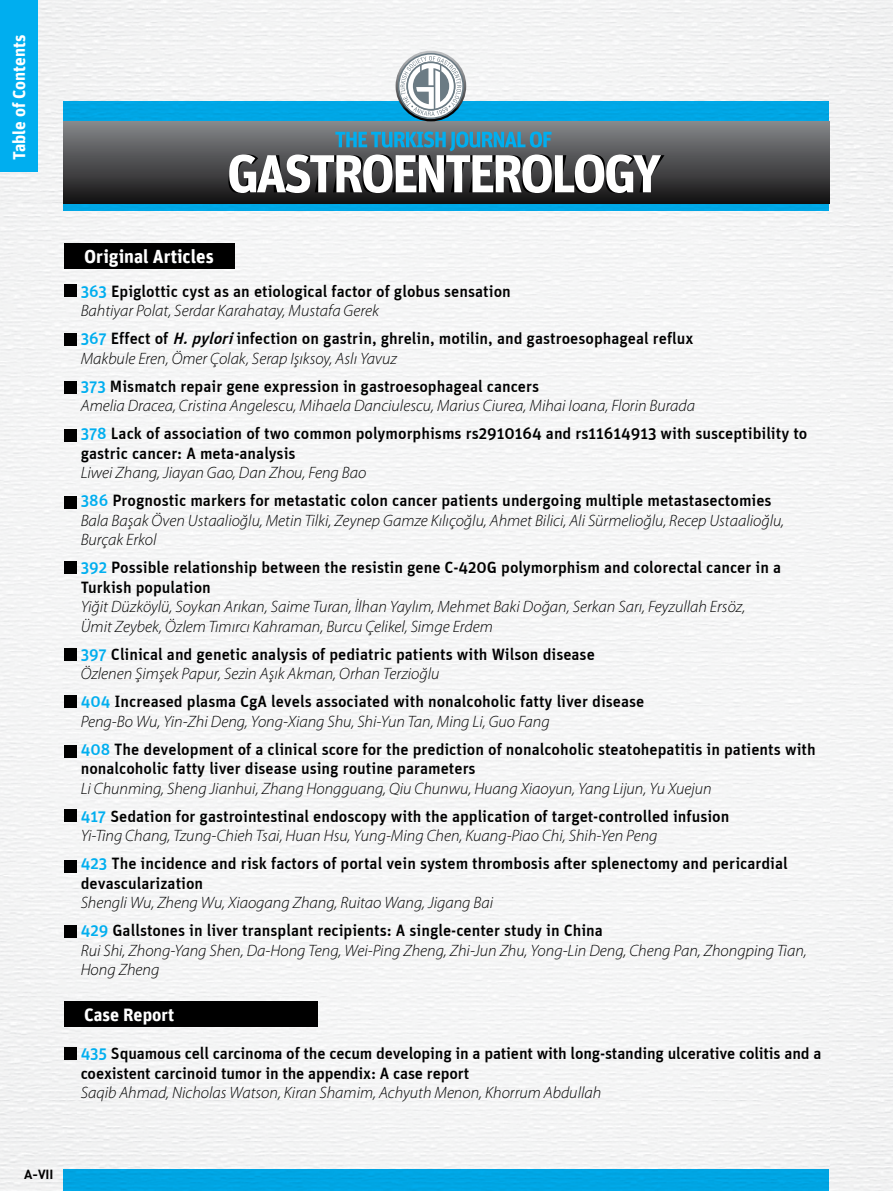
<style>
.page{position:relative;width:893px;height:1191px;background:#f4f5f5}
.page>*{position:absolute;margin:0;border:0;box-sizing:border-box;transform-origin:0 0}
.t1{font:700 18.9px "Unit";color:#fff}
.t2{font:700 18px "Unit";color:#fff}
.t3{font:700 17.25px "Unit";color:#fff}
.t4{font:500 16.5px/19.5px "Unit";color:#000}
.t5{font:italic 300 16.5px/19.5px "Myriad Pro";color:#000}
.t6{font:700 13.05px "DIN Pro";color:#000}
.s1{color:#00aeef}
.s2{font-style:italic}
</style>
<div class="page">
<div style="left:64px;top:101px;width:765px;height:109px;background:#00a7e5"></div>
<div style="left:64px;top:121px;width:765px;height:82px;background:linear-gradient(to bottom,#87898c,#161516)"></div>
<svg style="left:396px;top:51px;width:70px;height:70px"></svg>
<div style="left:398px;top:53px;width:66px;height:66px;border:2px solid #6b7b84;border-radius:50%"></div>
<svg style="left:401px;top:56px;width:60px;height:60px"></svg>
<svg style="left:228px;top:131px;width:436px;height:62px;background:#849095"></svg>
<div style="left:64px;top:1169px;width:765px;height:22px;background:#00a5e3"></div>
<div style="left:0;top:0;width:37px;height:172px;background:#00aeef"></div>
<div style="left:64px;top:243px;width:171px;height:25px;background:#000"></div>
<div style="left:64px;top:333px;width:12px;height:13px;background:#000"></div>
<div style="left:64px;top:284px;width:12px;height:12px;background:#000"></div>
<div style="left:64px;top:381px;width:12px;height:13px;background:#000"></div>
<div style="left:64px;top:429px;width:12px;height:13px;background:#000"></div>
<div style="left:64px;top:496px;width:12px;height:12px;background:#000"></div>
<div style="left:64px;top:561px;width:12px;height:13px;background:#000"></div>
<div style="left:64px;top:648px;width:12px;height:12px;background:#000"></div>
<div style="left:64px;top:695px;width:12px;height:13px;background:#000"></div>
<div style="left:64px;top:745px;width:12px;height:12px;background:#000"></div>
<div style="left:64px;top:809px;width:12px;height:12px;background:#000"></div>
<div style="left:64px;top:860px;width:12px;height:13px;background:#000"></div>
<div style="left:64px;top:925px;width:12px;height:12px;background:#000"></div>
<div style="left:64px;top:1047px;width:12px;height:13px;background:#000"></div>
<div style="left:64px;top:1001px;width:253px;height:25px;background:#000"></div>
<p class="t3" style="left:9px;top:160px;width:127px;rotate:-90deg">Table of Contents</p>
<p class="t6" style="left:24px;top:1165px;width:31px">A-VII</p>
<p class="t1" style="left:84px;top:245px;width:131px">Original Articles</p>
<p class="t4" style="left:81px;top:281px;width:432px"><span class="s1">363</span> Epiglottic cyst as an etiological factor of globus sensation</p>
<p class="t5" style="left:81px;top:301px;width:300px">Bahtiyar Polat, Serdar Karahatay, Mustafa Gerek</p>
<p class="t4" style="left:81px;top:328px;width:614px"><span class="s1">367</span> Effect of <span class="s2">H.pylori</span>infection on gastrin, ghrelin, motilin, and gastroesophageal reflux</p>
<p class="t5" style="left:81px;top:348px;width:318px">Makbule Eren, Ömer Çolak, Serap Işıksoy, Aslı Yavuz</p>
<p class="t4" style="left:81px;top:376px;width:460px"><span class="s1">373</span> Mismatch repair gene expression in gastroesophageal cancers</p>
<p class="t5" style="left:81px;top:396px;width:616px">Amelia Dracea, Cristina Angelescu, Mihaela Danciulescu, Marius Ciurea, Mihai Ioana, Florin Burada</p>
<p class="t4" style="left:81px;top:423px;width:728px"><span class="s1">378</span> Lack of association of two common polymorphisms rs2910164 and rs11614913 with susceptibility to gastric cancer: A meta-analysis</p>
<p class="t5" style="left:81px;top:463px;width:287px">Liwei Zhang, Jiayan Gao, Dan Zhou, Feng Bao</p>
<p class="t4" style="left:81px;top:490px;width:692px"><span class="s1">386</span> Prognostic markers for metastatic colon cancer patients undergoing multiple metastasectomies</p>
<p class="t5" style="left:81px;top:510px;width:705px">Bala Başak Öven Ustaalioğlu, Metin Tilki, Zeynep Gamze Kılıçoğlu, Ahmet Bilici, Ali Sürmelioğlu, Recep Ustaalioğlu,<br>Burçak Erkol</p>
<p class="t4" style="left:81px;top:557px;width:702px"><span class="s1">392</span> Possible relationship between the resistin gene C-420G polymorphism and colorectal cancer in a<br>Turkish population</p>
<p class="t5" style="left:81px;top:597px;width:666px">Yiğit Düzköylü, Soykan Arıkan, Saime Turan, İlhan Yaylım, Mehmet Baki Doğan, Serkan Sarı, Feyzullah Ersöz,<br>Ümit Zeybek, Özlem Tımırcı Kahraman, Burcu Çelikel, Simge Erdem</p>
<p class="t4" style="left:81px;top:644px;width:516px"><span class="s1">397</span> Clinical and genetic analysis of pediatric patients with Wilson disease</p>
<p class="t5" style="left:81px;top:664px;width:360px">Özlenen Şimşek Papur, Sezin Aşık Akman, Orhan Terzioğlu</p>
<p class="t4" style="left:81px;top:691px;width:565px"><span class="s1">404</span> Increased plasma CgA levels associated with nonalcoholic fatty liver disease</p>
<p class="t5" style="left:81px;top:711px;width:470px">Peng-Bo Wu, Yin-Zhi Deng, Yong-Xiang Shu, Shi-Yun Tan, Ming Li, Guo Fang</p>
<p class="t4" style="left:81px;top:739px;width:736px"><span class="s1">408</span> The development of a clinical score for the prediction of nonalcoholic steatohepatitis in patients with nonalcoholic fatty liver disease using routine parameters</p>
<p class="t5" style="left:81px;top:778px;width:632px">Li Chunming, Sheng Jianhui, Zhang Hongguang, Qiu Chunwu, Huang Xiaoyun, Yang Lijun, Yu Xuejun</p>
<p class="t4" style="left:81px;top:806px;width:650px"><span class="s1">417</span> Sedation for gastrointestinal endoscopy with the application of target-controlled infusion</p>
<p class="t5" style="left:81px;top:826px;width:578px">Yi-Ting Chang, Tzung-Chieh Tsai, Huan Hsu, Yung-Ming Chen, Kuang-Piao Chi, Shih-Yen Peng</p>
<p class="t4" style="left:81px;top:853px;width:709px"><span class="s1">423</span> The incidence and risk factors of portal vein system thrombosis after splenectomy and pericardial devascularization</p>
<p class="t5" style="left:81px;top:893px;width:414px">Shengli Wu, Zheng Wu, Xiaogang Zhang, Ruitao Wang, Jigang Bai</p>
<p class="t4" style="left:81px;top:920px;width:524px"><span class="s1">429</span> Gallstones in liver transplant recipients: A single-center study in China</p>
<p class="t5" style="left:81px;top:940px;width:728px">Rui Shi, Zhong-Yang Shen, Da-Hong Teng, Wei-Ping Zheng, Zhi-Jun Zhu, Yong-Lin Deng, Cheng Pan, Zhongping Tian,<br>Hong Zheng</p>
<p class="t2" style="left:84px;top:1003px;width:92px">Case Report</p>
<p class="t4" style="left:81px;top:1043px;width:742px"><span class="s1">435</span> Squamous cell carcinoma of the cecum developing in a patient with long-standing ulcerative colitis and a coexistent carcinoid tumor in the appendix: A case report</p>
<p class="t5" style="left:81px;top:1083px;width:522px">Saqib Ahmad, Nicholas Watson, Kiran Shamim, Achyuth Menon, Khorrum Abdullah</p>
</div>
